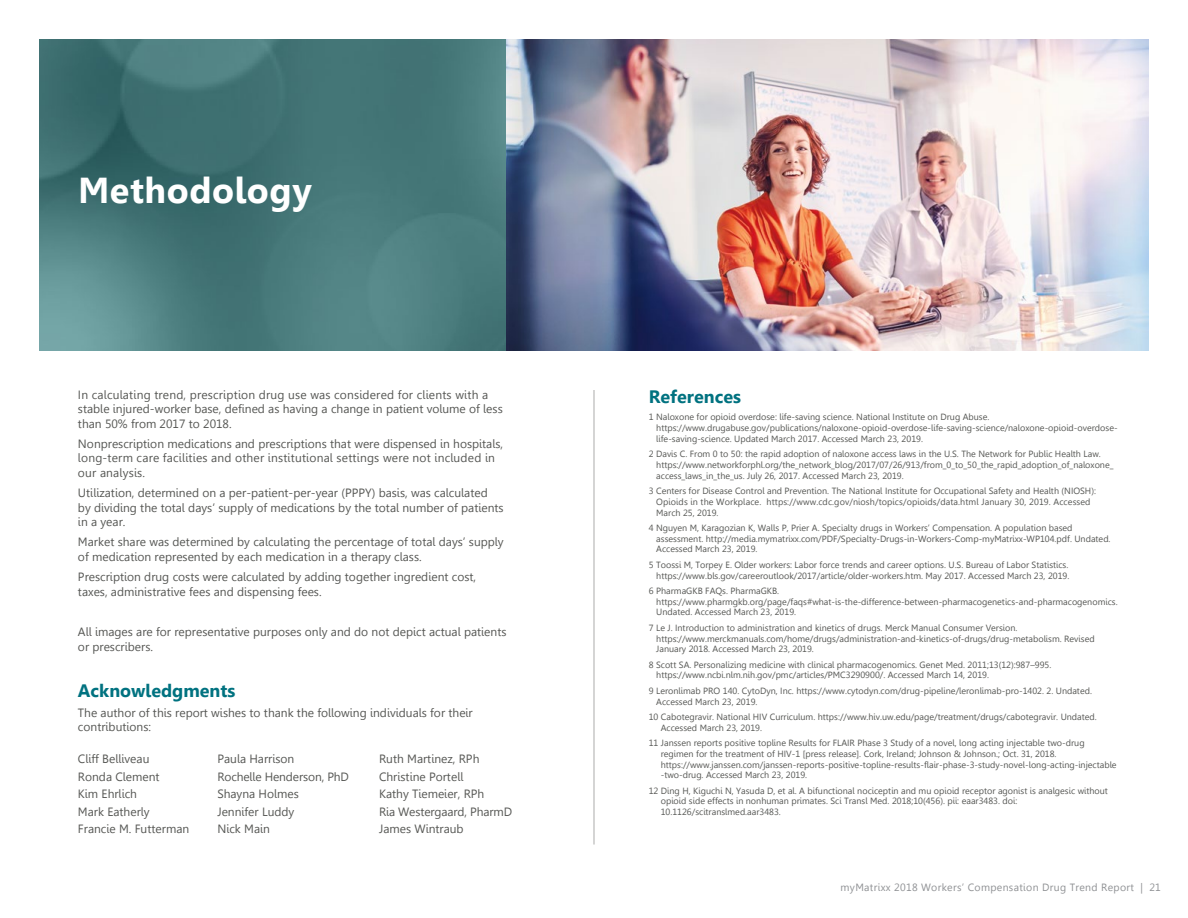
<style>
.page{position:relative;width:1188px;height:918px;background:#fff}
.page>*{position:absolute;margin:0;border:0;box-sizing:border-box;transform-origin:0 0}
.t1{font:700 36px "Gisha";letter-spacing:.015em;color:#fff}
.t2{font:700 18px "Gisha";color:#007280}
.t3{font:12px/17.4px "Gisha";color:#565754}
.t4{font:10.5px "Gisha";letter-spacing:.03em;color:#8f9194}
.t5{font:9px/10.8px "Gisha";color:#565754}
</style>
<div class="page">
<img style="left:39px;top:39px;width:1110px;height:312px">
<hr style="left:594px;top:390px;width:1px;height:455px;background:#ababaa">
<h1 class="t1" style="left:78px;top:170px;width:235px">Methodology</h1>
<h3 class="t3" style="left:78px;top:388px;width:426px;line-height:14.4px">In calculating trend, prescription drug use was considered for clients with a stable injured-worker base, defined as having a change in patient volume of less than 50% from 2017 to 2018.</h3>
<h3 class="t3" style="left:78px;top:437px;width:427px;line-height:14.4px">Nonprescription medications and prescriptions that were dispensed in hospitals, long-term care facilities and other institutional settings were not included in our analysis.</h3>
<h3 class="t3" style="left:78px;top:486px;width:427px;line-height:14.4px">Utilization, determined on a per-patient-per-year (PPPY) basis, was calculated<br>by dividing the total days’ supply of medications by the total number of patients in a year.</h3>
<h3 class="t3" style="left:78px;top:535px;width:427px;line-height:14.4px">Market share was determined by calculating the percentage of total days’ supply of medication represented by each medication in a therapy class.</h3>
<h3 class="t3" style="left:78px;top:570px;width:400px;line-height:14.4px">Prescription drug costs were calculated by adding together ingredient cost, taxes, administrative fees and dispensing fees.</h3>
<h3 class="t3" style="left:78px;top:625px;width:430px;line-height:14.4px">All images are for representative purposes only and do not depict actual patients or prescribers.</h3>
<h2 class="t2" style="left:78px;top:680px;width:159px">Acknowledgments</h2>
<h3 class="t3" style="left:78px;top:706px;width:396px;line-height:14.4px">The author of this report wishes to thank the following individuals for their contributions:</h3>
<h3 class="t3" style="left:78px;top:751px;width:113px">Cliff Belliveau<br>Ronda Clement<br>Kim Ehrlich<br>Mark Eatherly<br>Francie M. Futterman</h3>
<h3 class="t3" style="left:217px;top:751px;width:133px">Paula Harrison<br>Rochelle Henderson, PhD<br>Shayna Holmes<br>Jennifer Luddy<br>Nick Main</h3>
<h3 class="t3" style="left:379px;top:751px;width:135px">Ruth Martinez, RPh<br>Christine Portell<br>Kathy Tiemeier, RPh<br>Ria Westergaard, PharmD<br>James Wintraub</h3>
<h2 class="t2" style="left:649px;top:387px;width:94px">References</h2>
<p class="t5" style="left:656px;top:412px;width:463px;text-indent:-7px">1 Naloxone for opioid overdose: life-saving science. National Institute on Drug Abuse. https://www.drugabuse.gov/publications/naloxone-opioid-overdose-life-saving-science/naloxone-opioid-overdose&shy;life-saving-science. Updated March 2017. Accessed March 23, 2019.</p>
<p class="t5" style="left:656px;top:449px;width:459px;text-indent:-7px">2 Davis C. From 0 to 50: the rapid adoption of naloxone access laws in the U.S. The Network for Public Health Law. https://www.networkforphl.org/the_network_blog/2017/07/26/913/from_0_to_50_the_rapid_adoption_of_naloxone_ access_laws_in_the_us. July 26, 2017. Accessed March 23, 2019.</p>
<p class="t5" style="left:656px;top:485px;width:441px;text-indent:-7px">3 Centers for Disease Control and Prevention. The National Institute for Occupational Safety and Health (NIOSH):<br>Opioids in the Workplace. https://www.cdc.gov/niosh/topics/opioids/data.html January 30, 2019. Accessed<br>March 25, 2019.</p>
<p class="t5" style="left:656px;top:522px;width:456px;text-indent:-7px">4 Nguyen M, Karagozian K, Walls P, Prier A. Specialty drugs in Workers’ Compensation. A population based assessment. http://media.mymatrixx.com/PDF/Specialty-Drugs-in-Workers-Comp-myMatrixx-WP104.pdf. Undated.<br>Accessed March 23, 2019.</p>
<p class="t5" style="left:649px;top:559px;width:422px;text-align:right">5 Toossi M, Torpey E. Older workers: Labor force trends and career options. U.S. Bureau of Labor Statistics. https://www.bls.gov/careeroutlook/2017/article/older-workers.htm. May 2017. Accessed March 23, 2019.</p>
<p class="t5" style="left:656px;top:585px;width:463px;text-indent:-7px">6 PharmaGKB FAQs. PharmaGKB. https://www.pharmgkb.org/page/faqs#what-is-the-difference-between-pharmacogenetics-and-pharmacogenomics.<br>Undated. Accessed March 23, 2019.</p>
<p class="t5" style="left:656px;top:622px;width:440px;text-indent:-7px">7 Le J. Introduction to administration and kinetics of drugs. Merck Manual Consumer Version. https://www.merckmanuals.com/home/drugs/administration-and-kinetics-of-drugs/drug-metabolism. Revised<br>January 2018. Accessed March 23, 2019.</p>
<p class="t5" style="left:656px;top:659px;width:397px;text-indent:-7px">8 Scott SA. Personalizing medicine with clinical pharmacogenomics. Genet Med. 2011;13(12):987–995. https://www.ncbi.nlm.nih.gov/pmc/articles/PMC3290900/. Accessed March 14, 2019.</p>
<p class="t5" style="left:656px;top:685px;width:437px;text-indent:-7px">9 Leronlimab PRO 140. CytoDyn, Inc. https://www.cytodyn.com/drug-pipeline/leronlimab-pro-1402. 2. Undated.<br>Accessed March 23, 2019.</p>
<p class="t5" style="left:661px;top:711px;width:438px;text-indent:-12px">10 Cabotegravir. National HIV Curriculum. https://www.hiv.uw.edu/page/treatment/drugs/cabotegravir. Undated.<br>Accessed March 23, 2019.</p>
<p class="t5" style="left:661px;top:737px;width:457px;text-indent:-12px">11 Janssen reports positive topline Results for FLAIR Phase 3 Study of a novel, long acting injectable two-drug regimen for the treatment of HIV-1 [press release]. Cork, Ireland; Johnson &amp; Johnson.; Oct. 31, 2018. https://www.janssen.com/janssen-reports-positive-topline-results-flair-phase-3-study-novel-long-acting-injectable -two-drug. Accessed March 23, 2019.</p>
<p class="t5" style="left:661px;top:785px;width:449px;text-indent:-12px">12 Ding H, Kiguchi N, Yasuda D, et al. A bifunctional nociceptin and mu opioid receptor agonist is analgesic without opioid side effects in nonhuman primates. Sci Transl Med. 2018;10(456). pii: eaar3483. doi:<br>10.1126/scitranslmed.aar3483.</p>
<p class="t4" style="left:841px;top:881px;width:322px">myMatrixx 2018 Workers’ Compensation Drug Trend Report | 21</p>
</div>
